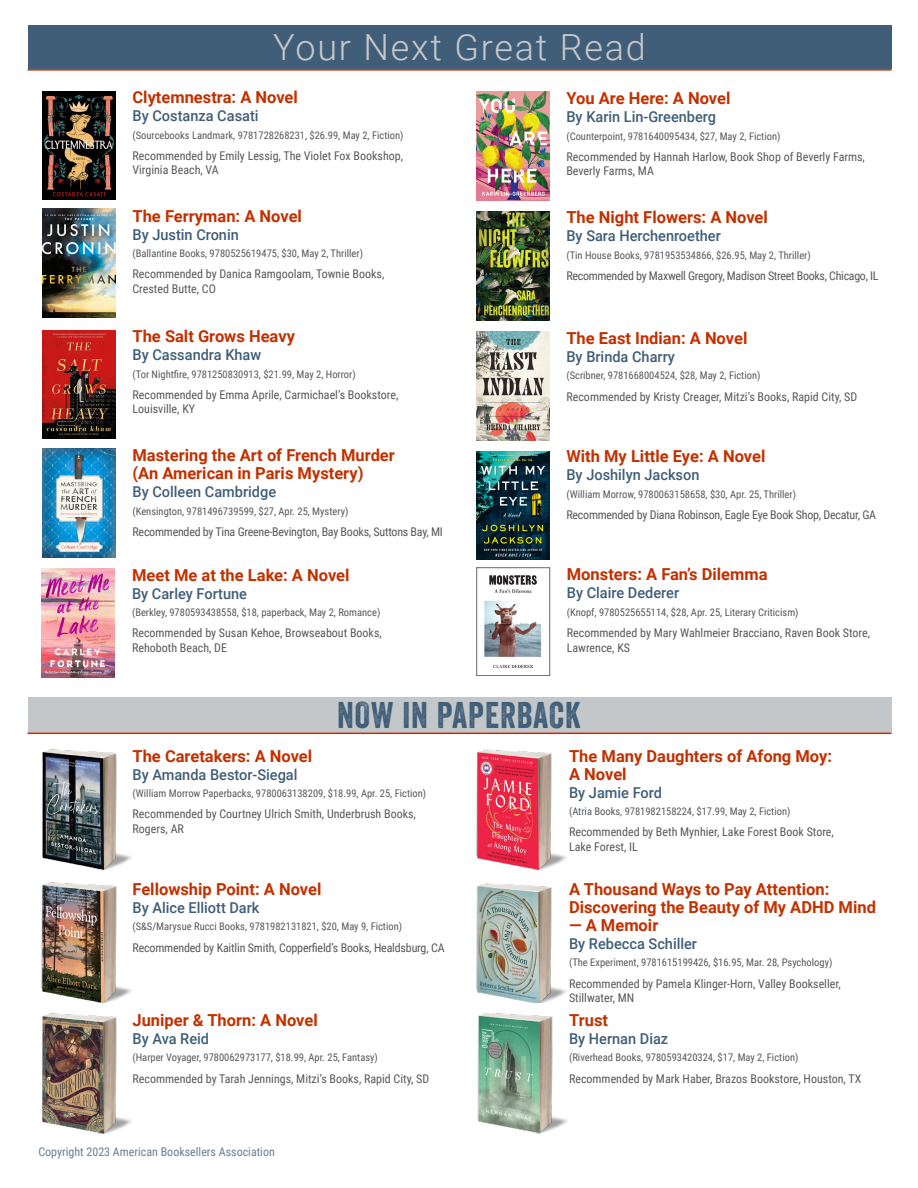
<style>
.page{position:relative;width:918px;height:1188px;background:#fff}
.page>*{position:absolute;margin:0;border:0;box-sizing:border-box;transform-origin:0 0}
.t1{font:300 36px "Roboto";letter-spacing:.05em;color:#c7c8ca}
.t2{font:36px "Veneer";letter-spacing:.025em;color:#405e78}
.INL_Book_Title{font:700 16.5px/18px "Roboto";color:#c13100}
.INL_Book_Author{font:500 15px "Roboto";color:#405e78}
.INL_Blurb_Text{font:12px/14.4px "Roboto Condensed";color:#57585a}
.INL_Blurb_Text-2{font:12px "Roboto Condensed";letter-spacing:-.02em;color:#57585a}
.INL_Blurb_Text-3{font:12px "Roboto Condensed";letter-spacing:-.025em;color:#57585a}
.INL_Blurb_Text-4{font:12px "Roboto Condensed";color:#667e93}
.INL_Publisher_ISBN{font:10.5px "Roboto Condensed";color:#57585a}
</style>
<div class="page">
<div style="left:28px;top:697px;width:864px;height:36px;background:#c4c7c9"></div>
<hr style="left:28px;top:733px;width:864px;height:1px;background:#c23000">
<img style="left:42px;top:749px;width:90px;height:122px">
<img style="left:41px;top:882px;width:91px;height:121px">
<img style="left:42px;top:1013px;width:90px;height:121px">
<img style="left:476px;top:749px;width:91px;height:122px">
<img style="left:476px;top:883px;width:91px;height:120px">
<img style="left:477px;top:1013px;width:91px;height:121px">
<img style="left:42px;top:91px;width:73px;height:108px">
<img style="left:42px;top:208px;width:73px;height:110px">
<img style="left:43px;top:330px;width:73px;height:109px">
<img style="left:42px;top:449px;width:73px;height:108px">
<img style="left:42px;top:569px;width:73px;height:109px">
<img style="left:476px;top:92px;width:73px;height:109px">
<img style="left:476px;top:211px;width:73px;height:110px">
<img style="left:477px;top:331px;width:73px;height:109px">
<img style="left:476px;top:452px;width:73px;height:107px">
<div style="left:28px;top:25px;width:864px;height:44px;background:#405e78"></div>
<hr style="left:28px;top:69px;width:864px;height:2px;background:#c23000">
<img style="left:484px;top:575px;width:57px;height:94px">
<div style="left:477px;top:568px;width:73px;height:108px;border:1px solid #727477"></div>
<p class="t1" style="left:273px;top:22px;width:374px">Your Next Great Read</p>
<p class="INL_Book_Title" style="left:133px;top:88px;width:167px">Clytemnestra: A Novel</p>
<p class="INL_Book_Author" style="left:133px;top:105px;width:128px">By Costanza Casati</p>
<p class="INL_Publisher_ISBN" style="left:133px;top:128px;width:273px">(Sourcebooks Landmark, 9781728268231, $26.99, May 2, Fiction)</p>
<p class="INL_Blurb_Text" style="left:133px;top:148px;width:272px">Recommended by Emily Lessig, The Violet Fox Bookshop,<br>Virginia Beach, VA</p>
<p class="INL_Book_Title" style="left:133px;top:206px;width:171px">The Ferryman: A Novel</p>
<p class="INL_Book_Author" style="left:133px;top:224px;width:108px">By Justin Cronin</p>
<p class="INL_Publisher_ISBN" style="left:133px;top:246px;width:232px">(Ballantine Books, 9780525619475, $30, May 2, Thriller)</p>
<p class="INL_Blurb_Text" style="left:133px;top:266px;width:253px">Recommended by Danica Ramgoolam, Townie Books,<br>Crested Butte, CO</p>
<p class="INL_Book_Title" style="left:133px;top:327px;width:164px">The Salt Grows Heavy</p>
<p class="INL_Book_Author" style="left:133px;top:344px;width:130px">By Cassandra Khaw</p>
<p class="INL_Publisher_ISBN" style="left:133px;top:367px;width:225px">(Tor Nightfire, 9781250830913, $21.99, May 2, Horror)</p>
<p class="INL_Blurb_Text" style="left:133px;top:387px;width:267px">Recommended by Emma Aprile, Carmichael’s Bookstore,<br>Louisville, KY</p>
<p class="INL_Book_Title" style="left:133px;top:445px;width:264px">Mastering the Art of French Murder (An American in Paris Mystery)</p>
<p class="INL_Book_Author" style="left:133px;top:481px;width:145px">By Colleen Cambridge</p>
<p class="INL_Publisher_ISBN" style="left:133px;top:503px;width:217px">(Kensington, 9781496739599, $27, Apr. 25, Mystery)</p>
<p class="INL_Blurb_Text-2" style="left:133px;top:523px;width:312px">Recommended by Tina Greene-Bevington, Bay Books, Suttons Bay, MI</p>
<p class="INL_Book_Title" style="left:132px;top:565px;width:219px">Meet Me at the Lake: A Novel</p>
<p class="INL_Book_Author" style="left:132px;top:583px;width:116px">By Carley Fortune</p>
<p class="INL_Publisher_ISBN" style="left:132px;top:605px;width:250px">(Berkley, 9780593438558, $18, paperback, May 2, Romance)</p>
<p class="INL_Blurb_Text" style="left:132px;top:625px;width:251px">Recommended by Susan Kehoe, Browseabout Books,<br>Rehoboth Beach, DE</p>
<p class="INL_Book_Title" style="left:566px;top:89px;width:166px">You Are Here: A Novel</p>
<p class="INL_Book_Author" style="left:566px;top:106px;width:151px">By Karin Lin-Greenberg</p>
<p class="INL_Publisher_ISBN" style="left:566px;top:129px;width:216px">(Counterpoint, 9781640095434, $27, May 2, Fiction)</p>
<p class="INL_Blurb_Text" style="left:566px;top:149px;width:300px">Recommended by Hannah Harlow, Book Shop of Beverly Farms,<br>Beverly Farms, MA</p>
<p class="INL_Book_Title" style="left:566px;top:208px;width:203px">The Night Flowers: A Novel</p>
<p class="INL_Book_Author" style="left:566px;top:225px;width:156px">By Sara Herchenroether</p>
<p class="INL_Publisher_ISBN" style="left:566px;top:248px;width:246px">(Tin House Books, 9781953534866, $26.95, May 2, Thriller)</p>
<p class="INL_Blurb_Text-3" style="left:566px;top:267px;width:314px">Recommended by Maxwell Gregory, Madison Street Books, Chicago, IL</p>
<p class="INL_Book_Title" style="left:566px;top:328px;width:182px">The East Indian: A Novel</p>
<p class="INL_Book_Author" style="left:566px;top:346px;width:110px">By Brinda Charry</p>
<p class="INL_Publisher_ISBN" style="left:566px;top:368px;width:196px">(Scribner, 9781668004524, $28, May 2, Fiction)</p>
<p class="INL_Blurb_Text" style="left:566px;top:389px;width:292px">Recommended by Kristy Creager, Mitzi’s Books, Rapid City, SD</p>
<p class="INL_Book_Title" style="left:566px;top:447px;width:200px">With My Little Eye: A Novel</p>
<p class="INL_Book_Author" style="left:566px;top:465px;width:135px">By Joshilyn Jackson</p>
<p class="INL_Publisher_ISBN" style="left:566px;top:487px;width:231px">(William Morrow, 9780063158658, $30, Apr. 25, Thriller)</p>
<p class="INL_Blurb_Text-2" style="left:566px;top:507px;width:311px">Recommended by Diana Robinson, Eagle Eye Book Shop, Decatur, GA</p>
<p class="INL_Book_Title" style="left:567px;top:565px;width:202px">Monsters: A Fan’s Dilemma</p>
<p class="INL_Book_Author" style="left:567px;top:583px;width:114px">By Claire Dederer</p>
<p class="INL_Publisher_ISBN" style="left:567px;top:605px;width:233px">(Knopf, 9780525655114, $28, Apr. 25, Literary Criticism)</p>
<p class="INL_Blurb_Text" style="left:567px;top:625px;width:305px">Recommended by Mary Wahlmeier Bracciano, Raven Book Store,<br>Lawrence, KS</p>
<p class="t2" style="left:337px;top:693px;width:245px">NOW IN PAPERBACK</p>
<p class="INL_Book_Title" style="left:133px;top:746px;width:181px">The Caretakers: A Novel</p>
<p class="INL_Book_Author" style="left:133px;top:764px;width:166px">By Amanda Bestor-Siegal</p>
<p class="INL_Publisher_ISBN" style="left:133px;top:786px;width:295px">(William Morrow Paperbacks, 9780063138209, $18.99, Apr. 25, Fiction)</p>
<p class="INL_Blurb_Text" style="left:133px;top:806px;width:285px">Recommended by Courtney Ulrich Smith, Underbrush Books,<br>Rogers, AR</p>
<p class="INL_Book_Title" style="left:133px;top:879px;width:190px">Fellowship Point: A Novel</p>
<p class="INL_Book_Author" style="left:133px;top:897px;width:129px">By Alice Elliott Dark</p>
<p class="INL_Publisher_ISBN" style="left:133px;top:919px;width:271px">(S&amp;S/Marysue Rucci Books, 9781982131821, $20, May 9, Fiction)</p>
<p class="INL_Blurb_Text" style="left:133px;top:940px;width:314px">Recommended by Kaitlin Smith, Copperfield’s Books, Healdsburg, CA</p>
<p class="INL_Book_Title" style="left:133px;top:1010px;width:187px">Juniper &amp; Thorn: A Novel</p>
<p class="INL_Book_Author" style="left:133px;top:1028px;width:78px">By Ava Reid</p>
<p class="INL_Publisher_ISBN" style="left:133px;top:1050px;width:247px">(Harper Voyager, 9780062973177, $18.99, Apr. 25, Fantasy)</p>
<p class="INL_Blurb_Text" style="left:133px;top:1071px;width:298px">Recommended by Tarah Jennings, Mitzi’s Books, Rapid City, SD</p>
<p class="INL_Blurb_Text-4" style="left:38px;top:1143px;width:238px">Copyright 2023 American Booksellers Association</p>
<p class="INL_Book_Title" style="left:569px;top:746px;width:265px">The Many Daughters of Afong Moy:<br>A Novel</p>
<p class="INL_Book_Author" style="left:569px;top:782px;width:94px">By Jamie Ford</p>
<p class="INL_Publisher_ISBN" style="left:569px;top:804px;width:223px">(Atria Books, 9781982158224, $17.99, May 2, Fiction)</p>
<p class="INL_Blurb_Text" style="left:569px;top:824px;width:266px">Recommended by Beth Mynhier, Lake Forest Book Store,<br>Lake Forest, IL</p>
<p class="INL_Book_Title" style="left:569px;top:879px;width:308px">A Thousand Ways to Pay Attention:<br>Discovering the Beauty of My ADHD Mind</p>
<p class="INL_Book_Title" style="left:569px;top:915px;width:91px">— A Memoir</p>
<p class="INL_Book_Author" style="left:569px;top:933px;width:130px">By Rebecca Schiller</p>
<p class="INL_Publisher_ISBN" style="left:569px;top:955px;width:265px">(The Experiment, 9781615199426, $16.95, Mar. 28, Psychology)</p>
<p class="INL_Blurb_Text" style="left:569px;top:976px;width:273px">Recommended by Pamela Klinger-Horn, Valley Bookseller,<br>Stillwater, MN</p>
<p class="INL_Book_Title" style="left:569px;top:1010px;width:41px">Trust</p>
<p class="INL_Book_Author" style="left:569px;top:1028px;width:101px">By Hernan Diaz</p>
<p class="INL_Publisher_ISBN" style="left:569px;top:1050px;width:231px">(Riverhead Books, 9780593420324, $17, May 2, Fiction)</p>
<p class="INL_Blurb_Text" style="left:569px;top:1071px;width:294px">Recommended by Mark Haber, Brazos Bookstore, Houston, TX</p>
</div>
